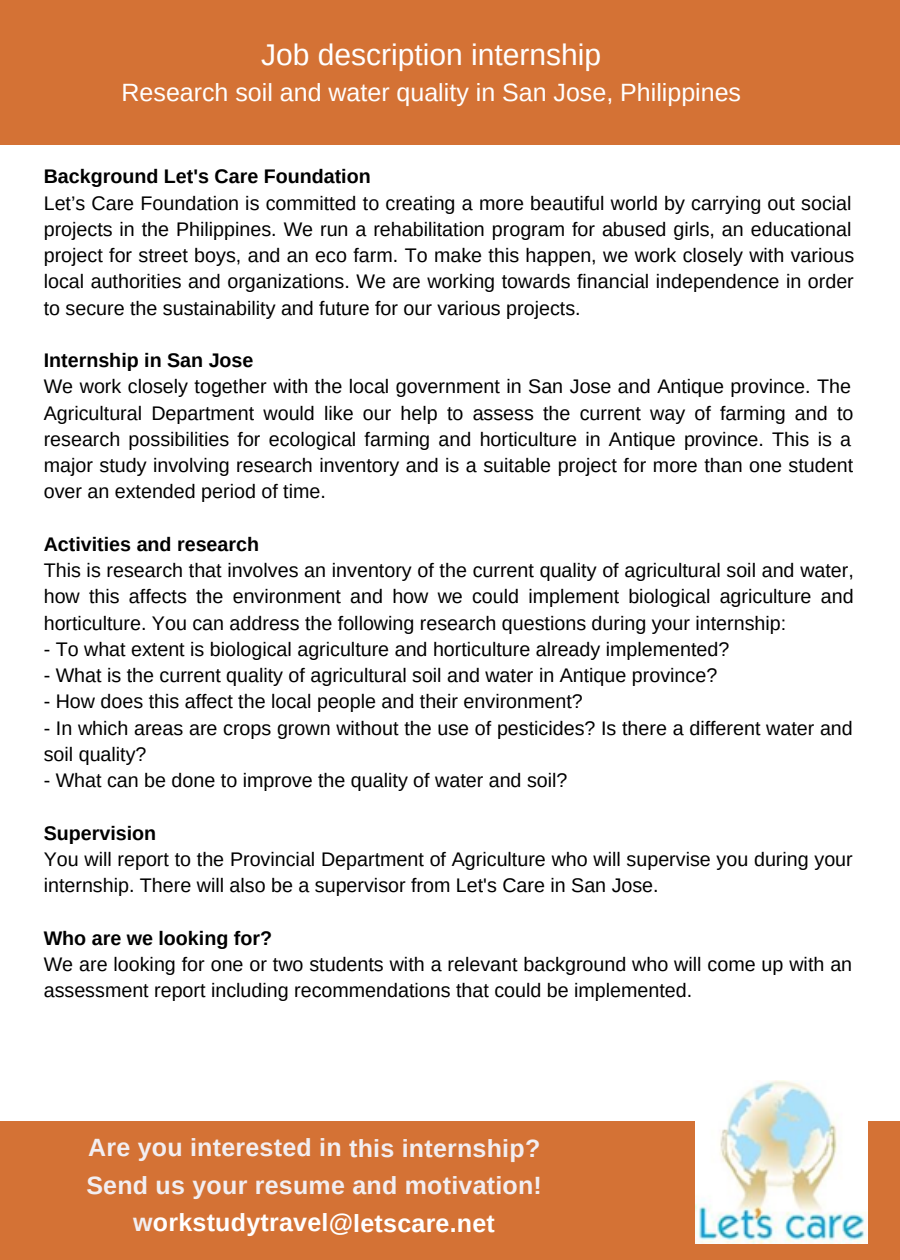
<style>
.page{position:relative;width:900px;height:1260px;background:#d47235}
.page>*{position:absolute;margin:0;border:0;box-sizing:border-box;transform-origin:0 0}
.t1{font:30px "Arimo";color:#fff}
.t2{font:700 25px/37.5px "Arimo";letter-spacing:.01em;color:#f2eef1;text-align:center}
.t3{font:25px "Arimo";color:#fff}
.t4{font:19.75px/26.2px "Arimo";color:#000}
.t5{font:700 19.75px "Arimo";color:#000}
.s1{color:#fff}
</style>
<div class="page">
<div style="left:0;top:146px;width:900px;height:975px;background:#fff"></div>
<img style="left:695px;top:1080px;width:173px;height:163px">
<h1 class="t1" style="left:261px;top:38px;width:342px">Job description internship</h1>
<p class="t3" style="left:122px;top:78px;width:621px">Research soil and water quality in San Jose, Philippines</p>
<p class="t5" style="left:44px;top:166px;width:329px">Background Let's Care Foundation</p>
<p class="t4" style="left:44px;top:190px;width:812px">Let’s Care Foundation is committed to creating a more beautiful world by carrying out social projects in the Philippines. We run a rehabilitation program for abused girls, an educational project for street boys, and an eco farm. To make this happen, we work closely with various local authorities and organizations. We are working towards financial independence in order to secure the sustainability and future for our various projects.</p>
<p class="t5" style="left:44px;top:349px;width:211px">Internship in San Jose</p>
<p class="t4" style="left:44px;top:373px;width:811px">We work closely together with the local government in San Jose and Antique province. The Agricultural Department would like our help to assess the current way of farming and to research possibilities for ecological farming and horticulture in Antique province. This is a major study involving research inventory and is a suitable project for more than one student over an extended period of time.</p>
<p class="t5" style="left:44px;top:533px;width:217px">Activities and research</p>
<p class="t4" style="left:44px;top:557px;width:812px;text-align:justify">This is research that involves an inventory of the current quality of agricultural soil and water, how this affects the environment and how we could implement biological agriculture and horticulture. You can address the following research questions during your internship:</p>
<p class="t4" style="left:44px;top:636px;width:687px">- To what extent is biological agriculture and horticulture already implemented?</p>
<p class="t4" style="left:44px;top:662px;width:675px">- What is the current quality of agricultural soil and water in Antique province?</p>
<p class="t4" style="left:44px;top:688px;width:541px">- How does this affect the local people and their environment?</p>
<p class="t4" style="left:44px;top:715px;width:811px">- In which areas are crops grown without the use of pesticides? Is there a different water and soil quality?</p>
<p class="t4" style="left:44px;top:767px;width:525px">- What can be done to improve the quality of water and soil?</p>
<p class="t5" style="left:44px;top:822px;width:114px">Supervision</p>
<p class="t4" style="left:44px;top:846px;width:811px">You will report to the Provincial Department of Agriculture who will supervise you during your internship. There will also be a supervisor from Let's Care in San Jose.</p>
<p class="t5" style="left:44px;top:927px;width:230px">Who are we looking for?</p>
<p class="t4" style="left:44px;top:951px;width:810px">We are looking for one or two students with a relevant background who will come up with an assessment report including recommendations that could be implemented.</p>
<p class="t2" style="left:86px;top:1129px;width:457px">Are you interested in this internship?<br>Send us your resume and motivation! w<span class="s1">orkstudytravel@letscare.net</span></p>
</div>
